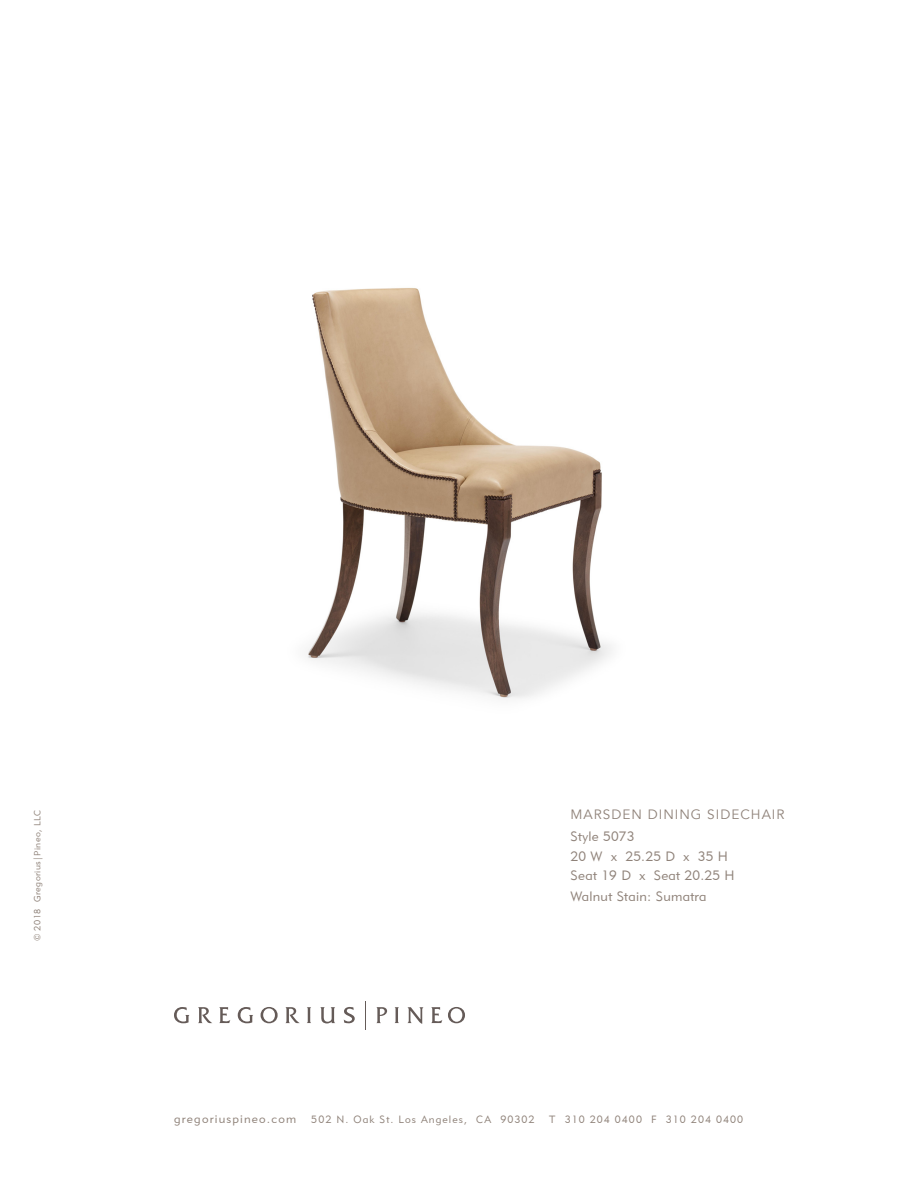
<style>
.page{position:relative;width:918px;height:1188px;background:#fff}
.page>*{position:absolute;margin:0;border:0;box-sizing:border-box;transform-origin:0 0}
.t1{font:13.5px "Geometric 415 BT Lite A";letter-spacing:.02em;color:#8f8279}
.t2{font:13.5px "Avenir";letter-spacing:.075em;color:#8f8279}
.t3{font:12px "Geometric 415 BT Lite A";letter-spacing:.1em;color:#8f8279}
.t4{font:10.5px "Geometric 415 BT Lite A";letter-spacing:.1em;color:#8f8279}
.t5{font:9px "Geometric 415 BT Lite A";letter-spacing:.05em;color:#8f8279}
</style>
<div class="page">
<svg style="left:174px;top:1007px;width:15px;height:16px"></svg>
<svg style="left:238px;top:1007px;width:15px;height:16px"></svg>
<svg style="left:261px;top:1007px;width:17px;height:16px"></svg>
<svg style="left:448px;top:1007px;width:17px;height:16px"></svg>
<svg style="left:307px;top:1007px;width:4px;height:16px"></svg>
<svg style="left:395px;top:1007px;width:4px;height:16px"></svg>
<svg style="left:344px;top:1007px;width:11px;height:16px"></svg>
<svg style="left:198px;top:1007px;width:14px;height:16px"></svg>
<svg style="left:285px;top:1007px;width:15px;height:16px"></svg>
<svg style="left:376px;top:1007px;width:11px;height:16px"></svg>
<svg style="left:219px;top:1007px;width:11px;height:16px"></svg>
<svg style="left:431px;top:1007px;width:11px;height:16px"></svg>
<svg style="left:320px;top:1007px;width:15px;height:16px"></svg>
<svg style="left:407px;top:1007px;width:16px;height:17px"></svg>
<svg style="left:365px;top:1001px;width:1px;height:28px"></svg>
<img style="left:307px;top:288px;width:305px;height:411px">
<p class="t5" style="left:32px;top:941px;width:133px;rotate:-90deg">© 2018 Gregorius|Pineo, LLC</p>
<p class="t2" style="left:571px;top:806px;width:215px">MARSDEN DINING SIDECHAIR</p>
<p class="t1" style="left:571px;top:828px;width:65px">Style 5073</p>
<p class="t1" style="left:571px;top:848px;width:159px">20 W x 25.25 D x 35 H</p>
<p class="t1" style="left:571px;top:867px;width:166px">Seat 19 D x Seat 20.25 H</p>
<p class="t1" style="left:571px;top:888px;width:137px">Walnut Stain: Sumatra</p>
<p class="t3" style="left:174px;top:1112px;width:124px">gregoriuspineo.com</p>
<p class="t4" style="left:311px;top:1113px;width:433px">502 N. Oak St. Los Angeles, CA 90302 T 310 204 0400 F 310 204 0400</p>
</div>
